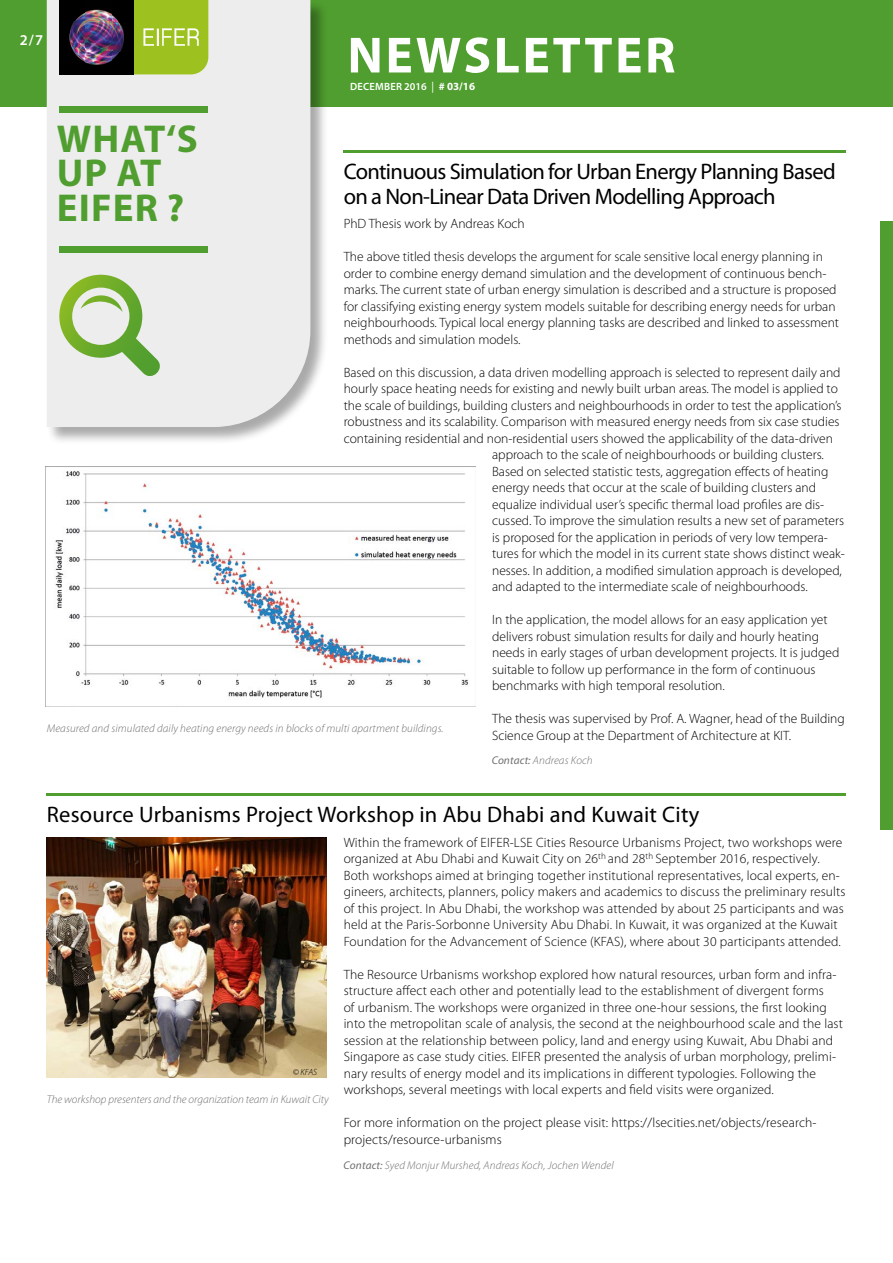
<style>
.page{position:relative;width:893px;height:1263px;background:#fff}
.page>*{position:absolute;margin:0;border:0;box-sizing:border-box;transform-origin:0 0}
.t1{font:700 51.3px "Myriad Pro";letter-spacing:.05em;color:#fff}
.t2{font:700 39px/34.5px "Myriad Pro";letter-spacing:.03em;color:#509e2f}
.t3{font:22.5px/24.8px "Myriad Pro";letter-spacing:-.03em;color:#000}
.t4{font:22.5px "Myriad Pro";letter-spacing:.01em;color:#000}
.t5{font:600 15px "Myriad Pro";color:#fff}
.t6{font:300 13.5px/16.5px "Myriad Pro";color:#000}
.t7{font:italic 300 11.25px "Myriad Pro";letter-spacing:.01em;color:#706f6f}
.t8{font:600 10.5px "Myriad Pro";letter-spacing:.02em;color:#fff}
.t9{font:italic 300 9px "Myriad Pro";color:#000}
.s1{font-weight:400;font-size:10.95px}
.s2{font-weight:700;font-size:10.95px}
.s3{font-weight:400}
</style>
<div class="page">
<div style="left:0;top:0;width:893px;height:106px;background:#509e2f"></div>
<div style="left:46px;top:0;width:282px;height:445px;background:#000;opacity:.34"></div>
<div style="left:47px;top:0;width:263px;height:427px;background:#ededed"></div>
<div style="left:60px;top:106px;width:148px;height:7px;background:#509e2f"></div>
<div style="left:60px;top:246px;width:148px;height:7px;background:#509e2f"></div>
<svg style="left:59px;top:275px;width:107px;height:107px;background:#c2d7ad"></svg>
<div style="left:880px;top:221px;width:13px;height:609px;background:#509e2f"></div>
<hr style="left:344px;top:151px;width:502px;height:2px;background:#509e2f">
<img style="left:47px;top:838px;width:280px;height:240px">
<img style="left:46px;top:466px;width:429px;height:232px">
<hr style="left:47px;top:793px;width:799px;height:2px;background:#509e2f">
<svg style="left:134px;top:0;width:74px;height:74px;background:#a3c62f"></svg>
<img style="left:60px;top:0;width:74px;height:74px">
<p class="t5" style="left:20px;top:31px;width:25px">2/ 7</p>
<h1 class="t1" style="left:347px;top:22px;width:329px">NEWSLETTER</h1>
<p class="t8" style="left:350px;top:79px;width:126px">DECEMBER 2016 <span class="s1">|</span> <span class="s2"># 03/16</span></p>
<h2 class="t2" style="left:57px;top:120px;width:143px">WHAT‘S<br>UP AT<br>EIFER ?</h2>
<h3 class="t3" style="left:344px;top:159px;width:494px">Continuous Simulation for Urban Energy Planning Based on a Non-Linear Data Driven Modelling Approach</h3>
<p class="t6" style="left:344px;top:215px;width:183px">PhD Thesis work by Andreas Koch</p>
<p class="t6" style="left:344px;top:248px;width:497px">The above titled thesis develops the argument for scale sensitive local energy planning in order to combine energy demand simulation and the development of continuous bench&shy;marks. The current state of urban energy simulation is described and a structure is proposed for classifying existing energy system models suitable for describing energy needs for urban neighbourhoods. Typical local energy planning tasks are described and linked to assessment methods and simulation models.</p>
<p class="t6" style="left:344px;top:364px;width:498px">Based on this discussion, a data driven modelling approach is selected to represent daily and</p>
<p class="t6" style="left:344px;top:380px;width:496px">hourly space heating needs for existing and newly built urban areas. The model is applied to</p>
<p class="t6" style="left:344px;top:397px;width:499px">the scale of buildings, building clusters and neighbourhoods in order to test the application’s</p>
<p class="t6" style="left:344px;top:413px;width:497px">robustness and its scalability. Comparison with measured energy needs from six case studies</p>
<p class="t6" style="left:344px;top:430px;width:491px">containing residential and non-residential users showed the applicability of the data-driven</p>
<p class="t6" style="left:492px;top:446px;width:333px">approach to the scale of neighbourhoods or building clusters.</p>
<p class="t6" style="left:492px;top:463px;width:338px">Based on selected statistic tests, aggregation effects of heating</p>
<p class="t6" style="left:492px;top:479px;width:325px">energy needs that occur at the scale of building clusters and</p>
<p class="t6" style="left:492px;top:496px;width:334px">equalize individual user’s specific thermal load profiles are dis-</p>
<p class="t6" style="left:492px;top:512px;width:353px">cussed. To improve the simulation results a new set of parameters</p>
<p class="t6" style="left:492px;top:529px;width:337px">is proposed for the application in periods of very low tempera-</p>
<p class="t6" style="left:492px;top:545px;width:354px">tures for which the model in its current state shows distinct weak-</p>
<p class="t6" style="left:492px;top:562px;width:351px">nesses. In addition, a modified simulation approach is developed,</p>
<p class="t6" style="left:492px;top:578px;width:317px">and adapted to the intermediate scale of neighbourhoods.</p>
<p class="t6" style="left:492px;top:611px;width:349px">In the application, the model allows for an easy application yet delivers robust simulation results for daily and hourly heating needs in early stages of urban development projects. It is judged suitable to follow up performance in the form of continuous benchmarks with high temporal resolution.</p>
<p class="t6" style="left:492px;top:710px;width:354px">The thesis was supervised by Prof. A. Wagner, head of the Building<br>Science Group at the Department of Architecture at KIT.</p>
<p class="t7" style="left:492px;top:754px;width:102px"><span class="s3">Contact:</span> Andreas Koch</p>
<p class="t7" style="left:47px;top:721px;width:398px">Measured and simulated daily heating energy needs in blocks of multi apartment buildings.</p>
<h3 class="t4" style="left:47px;top:800px;width:654px">Resource Urbanisms Project Workshop in Abu Dhabi and Kuwait City</h3>
<p class="t9" style="left:293px;top:1067px;width:26px">© KFAS</p>
<p class="t7" style="left:47px;top:1092px;width:284px">The workshop presenters and the organization team in Kuwait City</p>
<p class="t6" style="left:344px;top:834px;width:503px">Within the framework of EIFER-LSE Cities Resource Urbanisms Project, two workshops were organized at Abu Dhabi and Kuwait City on 26<sup>th</sup> and 28<sup>th</sup> September 2016, respectively.<br>Both workshops aimed at bringing together institutional representatives, local experts, en&shy;gineers, architects, planners, policy makers and academics to discuss the preliminary results of this project. In Abu Dhabi, the workshop was attended by about 25 participants and was held at the Paris-Sorbonne University Abu Dhabi. In Kuwait, it was organized at the Kuwait Foundation for the Advancement of Science (KFAS), where about 30 participants attended.</p>
<p class="t6" style="left:344px;top:966px;width:501px">The Resource Urbanisms workshop explored how natural resources, urban form and infra&shy;structure affect each other and potentially lead to the establishment of divergent forms<br>of urbanism. The workshops were organized in three one-hour sessions, the first looking into the metropolitan scale of analysis, the second at the neighbourhood scale and the last session at the relationship between policy, land and energy using Kuwait, Abu Dhabi and Singapore as case study cities. EIFER presented the analysis of urban morphology, prelimi&shy;nary results of energy model and its implications in different typologies. Following the workshops, several meetings with local experts and field visits were organized.</p>
<p class="t6" style="left:344px;top:1114px;width:474px">For more information on the project please visit: https://lsecities.net/objects/research&shy;projects/resource-urbanisms</p>
<p class="t7" style="left:344px;top:1158px;width:272px"><span class="s3">Contact:</span> Syed Monjur Murshed, Andreas Koch, Jochen Wendel</p>
</div>
